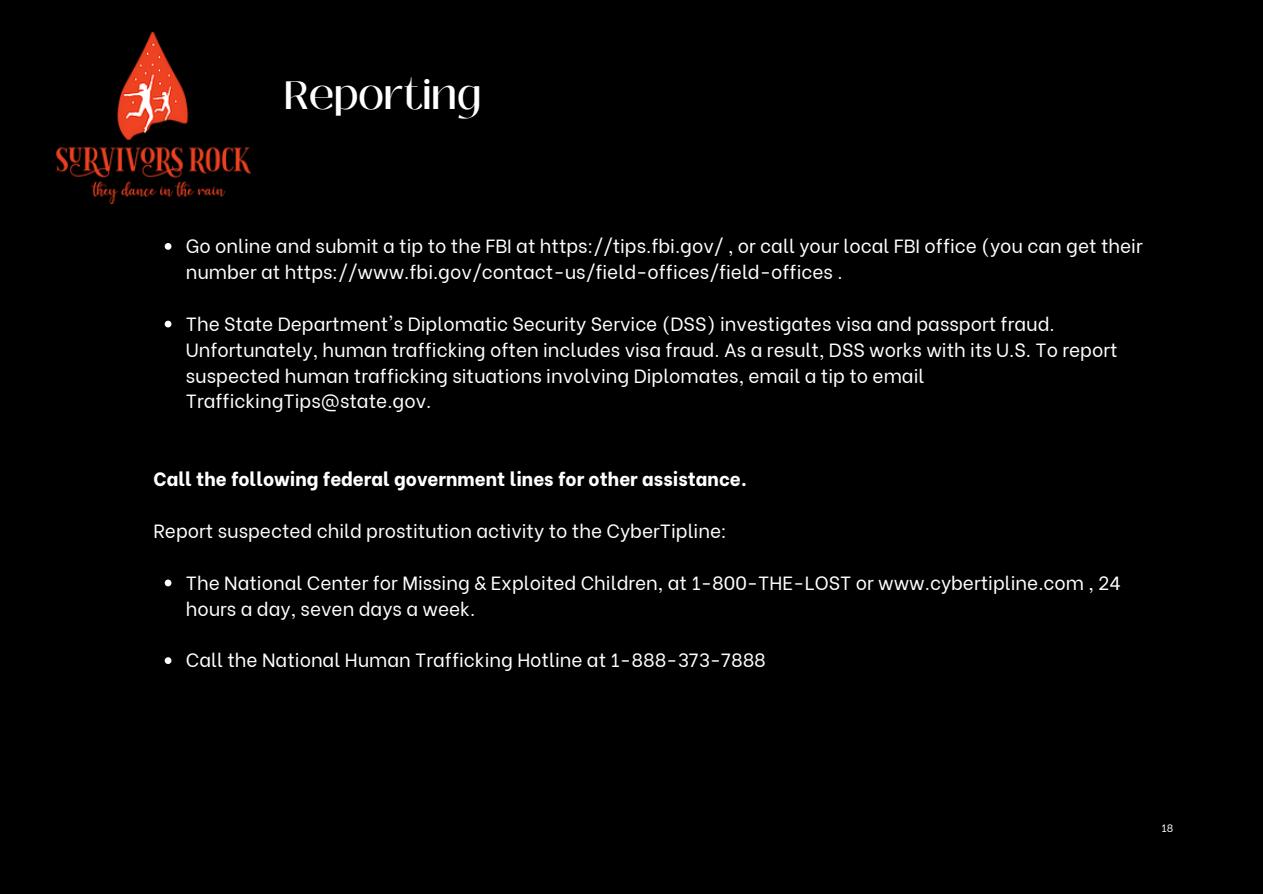
<style>
.page{position:relative;width:1263px;height:894px;background:#fff}
.page>*{position:absolute;margin:0;border:0;box-sizing:border-box;transform-origin:0 0}
.t1{font:500 39.45px "Black Mango";color:#fff}
.t2{font:19.05px/25.8px "Be Vietnam";color:#fff}
.t3{font:800 19.05px "Be Vietnam";color:#fff}
.t4{font:10.65px "Be Vietnam";color:#fff}
</style>
<div class="page">
<div style="left:0;top:0;width:1263px;height:893px;background:#000"></div>
<svg style="left:165px;top:243px;width:6px;height:7px"></svg>
<svg style="left:165px;top:320px;width:6px;height:7px"></svg>
<svg style="left:165px;top:579px;width:6px;height:7px"></svg>
<svg style="left:165px;top:657px;width:6px;height:6px"></svg>
<img style="left:56px;top:32px;width:195px;height:171px">
<h1 class="t1" style="left:284px;top:66px;width:200px">Reporting</h1>
<p class="t2" style="left:186px;top:231px;width:958px">Go online and submit a tip to the FBI at https://tips.fbi.gov/ , or call your local FBI office (you can get their number at https://www.fbi.gov/contact-us/field-offices/field-offices .</p>
<p class="t2" style="left:186px;top:309px;width:933px">The State Department's Diplomatic Security Service (DSS) investigates visa and passport fraud.<br>Unfortunately, human trafficking often includes visa fraud. As a result, DSS works with its U.S. To report suspected human trafficking situations involving Diplomates, email a tip to email TraffickingTips@state.gov.</p>
<p class="t3" style="left:153px;top:463px;width:595px">Call the following federal government lines for other assistance.</p>
<p class="t2" style="left:153px;top:516px;width:575px">Report suspected child prostitution activity to the CyberTipline:</p>
<p class="t2" style="left:186px;top:567px;width:936px">The National Center for Missing &amp; Exploited Children, at 1-800-THE-LOST or www.cybertipline.com , 24 hours a day, seven days a week.</p>
<p class="t2" style="left:186px;top:645px;width:582px">Call the National Human Trafficking Hotline at 1-888-373-7888</p>
<p class="t4" style="left:1161px;top:819px;width:13px">18</p>
</div>
